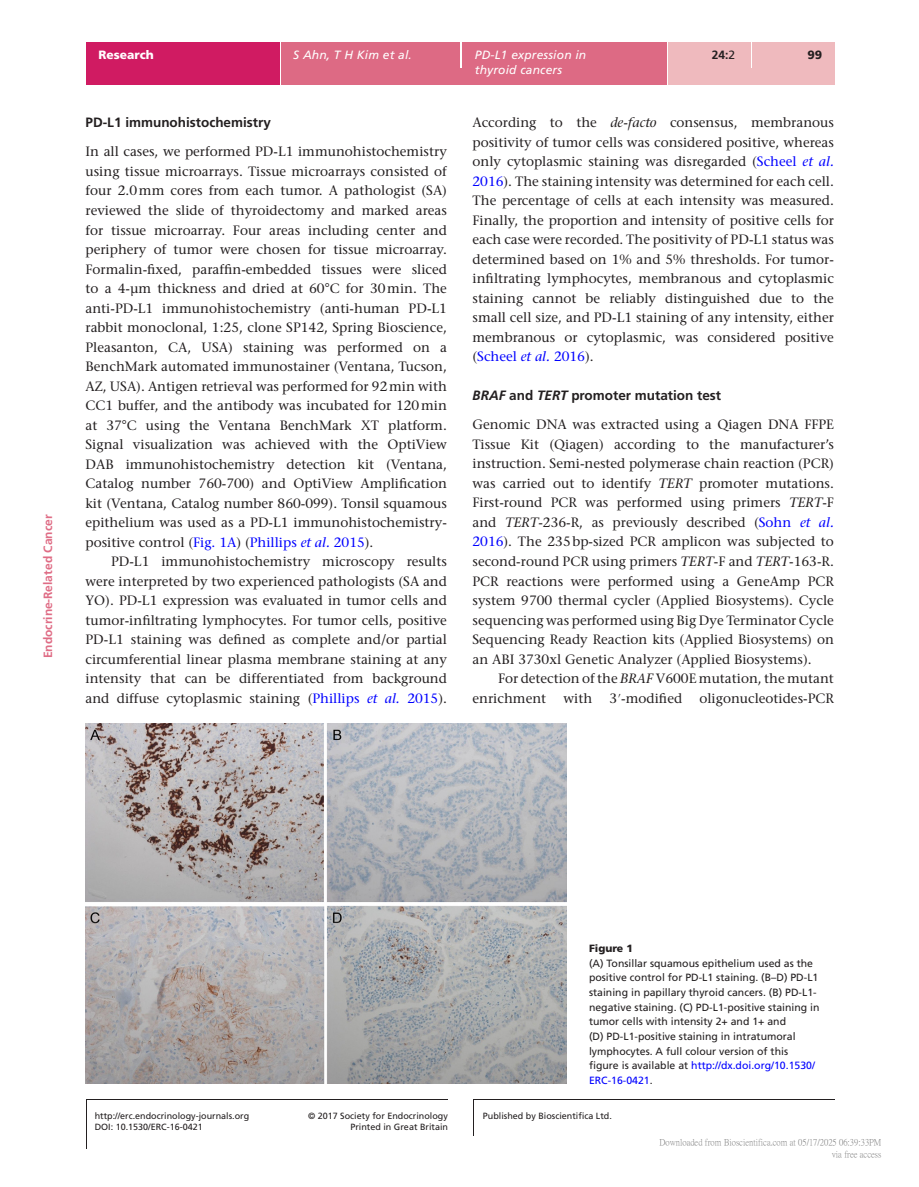
<style>
.page{position:relative;width:919px;height:1187px;background:#fff}
.page>*{position:absolute;margin:0;border:0;box-sizing:border-box;transform-origin:0 0}
.TXT{font:500 13.5px/19.5px "Stone Serif Std";color:#231f20;text-align:justify}
.TXI{font:500 13.5px/19.5px "Stone Serif Std";color:#231f20;text-align:justify}
.t1{font:700 13.5px "Frutiger LT Std";color:#231f20}
.t2{font:italic 12px "Frutiger LT Std";letter-spacing:.015em;color:#fff}
.t3{font:700 12px "Frutiger LT Std";color:#df6c85}
.TXT-2{font:900 12px "Frutiger LT Std";color:#fff}
.V{font:700 12px "Frutiger LT Std";color:#231f20}
.Folio{font:900 12px "Frutiger LT Std";color:#231f20}
.FC{font:10.5px/14.7px "Frutiger LT Std";color:#231f20}
.FC-2{font:900 10.5px "Frutiger LT Std";color:#231f20}
.TXT-3{font:9px/11.4px "Frutiger LT Std";color:#231f20;text-align:right}
.t4{font:9px/12px "P Ming Li U";color:rgb(0 0 0/.5);text-align:right}
.s1{font-weight:400}
.s2{color:#00f}
.s3{font-style:italic;color:#00f}
.s4{font-style:italic}
.s5{font-family:"STIX General";font-weight:400}
</style>
<div class="page">
<div style="left:86px;top:42px;width:194px;height:43px;background:#d01b62"></div>
<div style="left:281px;top:51px;width:554px;height:34px;background:#dd6a84"></div>
<div style="left:281px;top:42px;width:179px;height:9px;background:#dd6a84"></div>
<hr style="left:460px;top:42px;width:2px;height:26px;background:#fff">
<div style="left:462px;top:42px;width:205px;height:43px;background:#dd6a84"></div>
<hr style="left:667px;top:42px;width:1px;height:43px;background:#fff">
<div style="left:668px;top:42px;width:83px;height:43px;background:#efbabe"></div>
<div style="left:751px;top:68px;width:84px;height:17px;background:#efbabe"></div>
<svg style="left:751px;top:51px;width:1px;height:17px"></svg>
<div style="left:752px;top:42px;width:83px;height:26px;background:#efbabe"></div>
<hr style="left:86px;top:1099px;width:1px;height:49px;background:#231f20">
<hr style="left:473px;top:1099px;width:1px;height:36px;background:#231f20">
<hr style="left:86px;top:1098px;width:362px;height:1px;background:#231f20">
<hr style="left:473px;top:1098px;width:361px;height:1px;background:#231f20">
<img style="left:86px;top:723px;width:480px;height:360px">
<p class="t3" style="left:41px;top:658px;width:145px;rotate:-90deg">Endocrine-Related Cancer</p>
<p class="TXT-2" style="left:99px;top:48px;width:57px">Research</p>
<p class="t2" style="left:293px;top:48px;width:120px">S Ahn, T H Kim et al.</p>
<p class="t2" style="left:475px;top:48px;width:113px">PD-L1 expression in</p>
<p class="Folio" style="left:807px;top:47px;width:16px">99</p>
<p class="t2" style="left:475px;top:62px;width:89px">thyroid cancers</p>
<p class="V" style="left:711px;top:48px;width:25px">24:<span class="s1">2</span></p>
<h2 class="t1" style="left:86px;top:115px;width:187px">PD-L1 immunohistochemistry</h2>
<p class="TXT" style="left:86px;top:142px;width:363px">In all cases, we performed PD-L1 immunohistochemistry using tissue microarrays. Tissue microarrays consisted of four 2.0mm cores from each tumor. A pathologist (SA) reviewed the slide of thyroidectomy and marked areas for tissue microarray. Four areas including center and periphery of tumor were chosen for tissue microarray.<br>Formalin-fixed, paraffin-embedded tissues were sliced to a 4-µm thickness and dried at 60°C for 30min. The anti-PD-L1 immunohistochemistry (anti-human PD-L1 rabbit monoclonal, 1:25, clone SP142, Spring Bioscience, Pleasanton, CA, USA) staining was performed on a BenchMark automated immunostainer (Ventana, Tucson, AZ, USA). Antigen retrieval was performed for 92min with CC1 buffer, and the antibody was incubated for 120min at 37°C using the Ventana BenchMark XT platform.<br>Signal visualization was achieved with the OptiView DAB immunohistochemistry detection kit (Ventana, Catalog number 760-700) and OptiView Amplification kit (Ventana, Catalog number 860-099). Tonsil squamous epithelium was used as a PD-L1 immunohistochemistry&shy;positive control (<span class="s2">Fig. 1A</span>) (<span class="s2">Phillips</span> <span class="s3">et al.</span> <span class="s2">2015</span>).</p>
<p class="TXI" style="left:86px;top:551px;width:363px;text-indent:26px">PD-L1 immunohistochemistry microscopy results were interpreted by two experienced pathologists (SA and YO). PD-L1 expression was evaluated in tumor cells and tumor-infiltrating lymphocytes. For tumor cells, positive PD-L1 staining was defined as complete and/or partial circumferential linear plasma membrane staining at any intensity that can be differentiated from background and diffuse cytoplasmic staining (<span class="s2">Phillips</span> <span class="s3">et al.</span> <span class="s2">2015</span>).</p>
<p class="TXI" style="left:472px;top:113px;width:363px">According to the <span class="s4">de-facto</span> consensus, membranous positivity of tumor cells was considered positive, whereas only cytoplasmic staining was disregarded (<span class="s2">Scheel</span> <span class="s3">et al.<br></span><span class="s2">2016</span>). The staining intensity was determined for each cell.<br>The percentage of cells at each intensity was measured.<br>Finally, the proportion and intensity of positive cells for each case were recorded. The positivity of PD-L1 status was determined based on 1% and 5% thresholds. For tumor&shy;infiltrating lymphocytes, membranous and cytoplasmic staining cannot be reliably distinguished due to the small cell size, and PD-L1 staining of any intensity, either membranous or cytoplasmic, was considered positive (<span class="s2">Scheel</span> <span class="s3">et al.</span> <span class="s2">2016</span>).</p>
<h2 class="t1" style="left:472px;top:387px;width:250px"><span class="s4">BRAF</span> and <span class="s4">TERT</span> promoter mutation test</h2>
<p class="TXT" style="left:472px;top:415px;width:363px">Genomic DNA was extracted using a Qiagen DNA FFPE Tissue Kit (Qiagen) according to the manufacturer’s instruction. Semi-nested polymerase chain reaction (PCR) was carried out to identify <span class="s4">TERT</span> promoter mutations.<br>First-round PCR was performed using primers <span class="s4">TERT</span>-F and <span class="s4">TERT</span>-236-R, as previously described (<span class="s2">Sohn</span> <span class="s3">et al.<br></span><span class="s2">2016</span>). The 235bp-sized PCR amplicon was subjected to second-round PCR using primers <span class="s4">TERT</span>-F and <span class="s4">TERT</span>-163-R.<br>PCR reactions were performed using a GeneAmp PCR system 9700 thermal cycler (Applied Biosystems). Cycle sequencing was performed using Big Dye Terminator Cycle Sequencing Ready Reaction kits (Applied Biosystems) on an ABI 3730xl Genetic Analyzer (Applied Biosystems).</p>
<p class="TXI" style="left:472px;top:668px;width:363px;text-indent:26px">For detection of the <span class="s4">BRAF</span> V600E mutation, the mutant enrichment</p>
<p class="TXI" style="left:563px;top:688px;width:30px">with</p>
<p class="TXI" style="left:609px;top:688px;width:74px">3<span class="s5">′</span>-modified</p>
<p class="TXI" style="left:699px;top:688px;width:136px">oligonucleotides-PCR</p>
<p class="FC-2" style="left:589px;top:942px;width:45px">Figure 1</p>
<p class="FC" style="left:589px;top:955px;width:232px">(A) Tonsillar squamous epithelium used as the positive control for PD-L1 staining. (B–D) PD-L1 staining in papillary thyroid cancers. (B) PD-L1- negative staining. (C) PD-L1-positive staining in tumor cells with intensity 2+ and 1+ and<br>(D) PD-L1-positive staining in intratumoral lymphocytes. A full colour version of this figure is available at <span class="s2">http://dx.doi.org/10.1530/ ERC-16-0421</span>.</p>
<p class="TXT-3" style="left:95px;top:1109px;width:156px">http://erc.endocrinology-journals.org</p>
<p class="TXT-3" style="left:308px;top:1109px;width:141px">© 2017 Society for Endocrinology<br>Printed in Great Britain</p>
<p class="TXT-3" style="left:483px;top:1109px;width:131px">Published by Bioscientifica Ltd.</p>
<p class="TXT-3" style="left:95px;top:1121px;width:110px">DOI: 10.1530/ERC-16-0421</p>
<p class="t4" style="left:659px;top:1136px;width:223px">Downloaded from Bioscientifica.com at 05/17/2025 06:39:33PM via free access</p>
</div>
